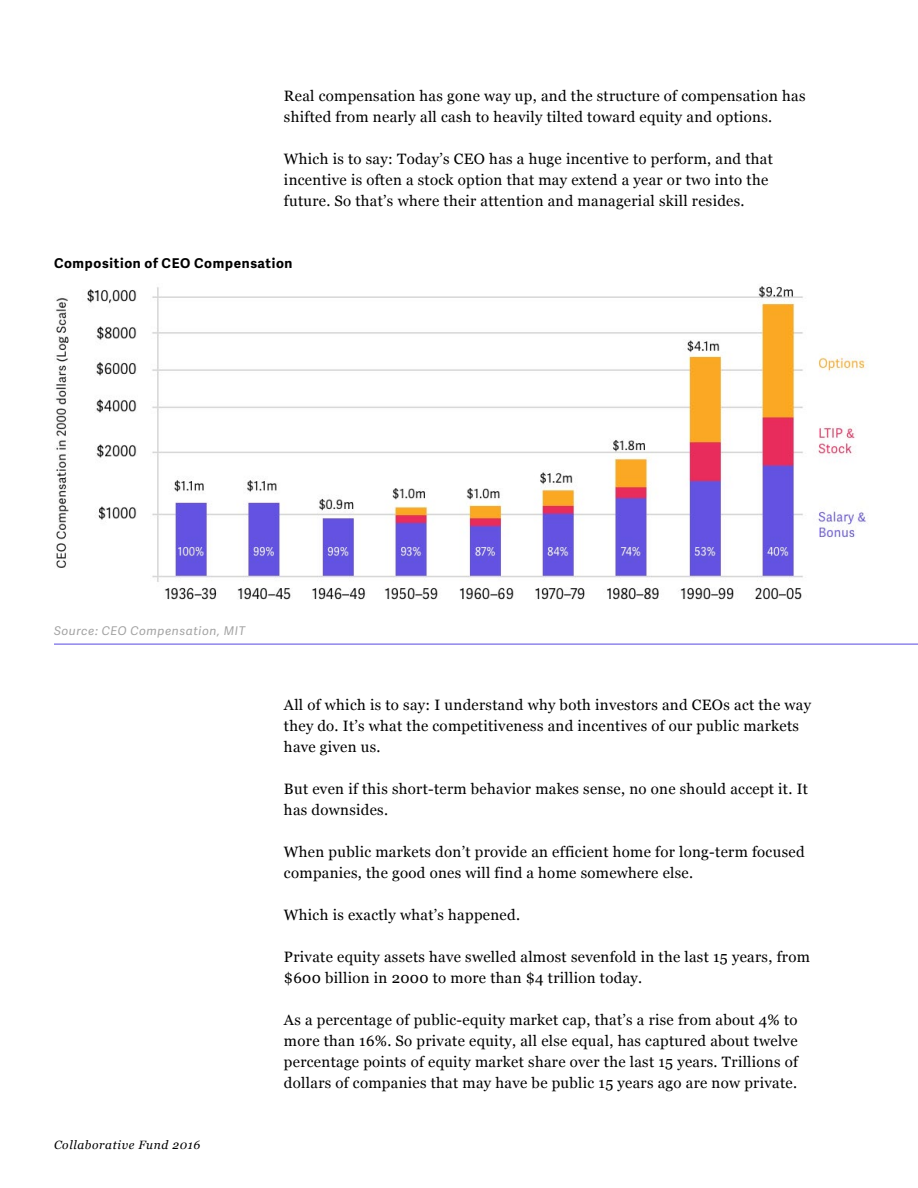
<style>
.page{position:relative;width:918px;height:1188px;background:#fff}
.page>*{position:absolute;margin:0;border:0;box-sizing:border-box;transform-origin:0 0}
.t1{font:15px/21px "Georgia";letter-spacing:.02em;color:#000}
.t2{font:700 13.5px "Adelle Sans";letter-spacing:.05em;color:#000}
.t3{font:italic 12px "Adelle Sans";letter-spacing:.05em;color:#a2a2a2}
.t4{font:italic 12px "Georgia";letter-spacing:.05em;color:#000}
</style>
<div class="page">
<img style="left:54px;top:286px;width:814px;height:314px">
<hr style="left:54px;top:644px;width:864px;height:1px;background:#5848de">
<p class="t1" style="left:284px;top:85px;width:523px">Real compensation has gone way up, and the structure of compensation has shifted from nearly all cash to heavily tilted toward equity and options.</p>
<p class="t1" style="left:284px;top:148px;width:490px">Which is to say: Today’s CEO has a huge incentive to perform, and that incentive is often a stock option that may extend a year or two into the future. So that’s where their attention and managerial skill resides.</p>
<p class="t2" style="left:54px;top:253px;width:240px">Composition of CEO Compensation</p>
<p class="t3" style="left:54px;top:623px;width:193px">Source: CEO Compensation, MIT</p>
<p class="t4" style="left:54px;top:1138px;width:148px">Collaborative Fund 2016</p>
<p class="t1" style="left:284px;top:693px;width:529px">All of which is to say: I understand why both investors and CEOs act the way they do. It’s what the competitiveness and incentives of our public markets have given us.</p>
<p class="t1" style="left:284px;top:777px;width:526px">But even if this short-term behavior makes sense, no one should accept it. It has downsides.</p>
<p class="t1" style="left:284px;top:840px;width:522px">When public markets don’t provide an efficient home for long-term focused companies, the good ones will find a home somewhere else.</p>
<p class="t1" style="left:284px;top:903px;width:238px">Which is exactly what’s happened.</p>
<p class="t1" style="left:284px;top:945px;width:527px">Private equity assets have swelled almost sevenfold in the last 15 years, from $600 billion in 2000 to more than $4 trillion today.</p>
<p class="t1" style="left:284px;top:1008px;width:516px;text-align:justify">As a percentage of public-equity market cap, that’s a rise from about 4% to more than 16%. So private equity, all else equal, has captured about twelve percentage points of equity market share over the last 15 years. Trillions of dollars of companies that may have be public 15 years ago are now private.</p>
</div>
